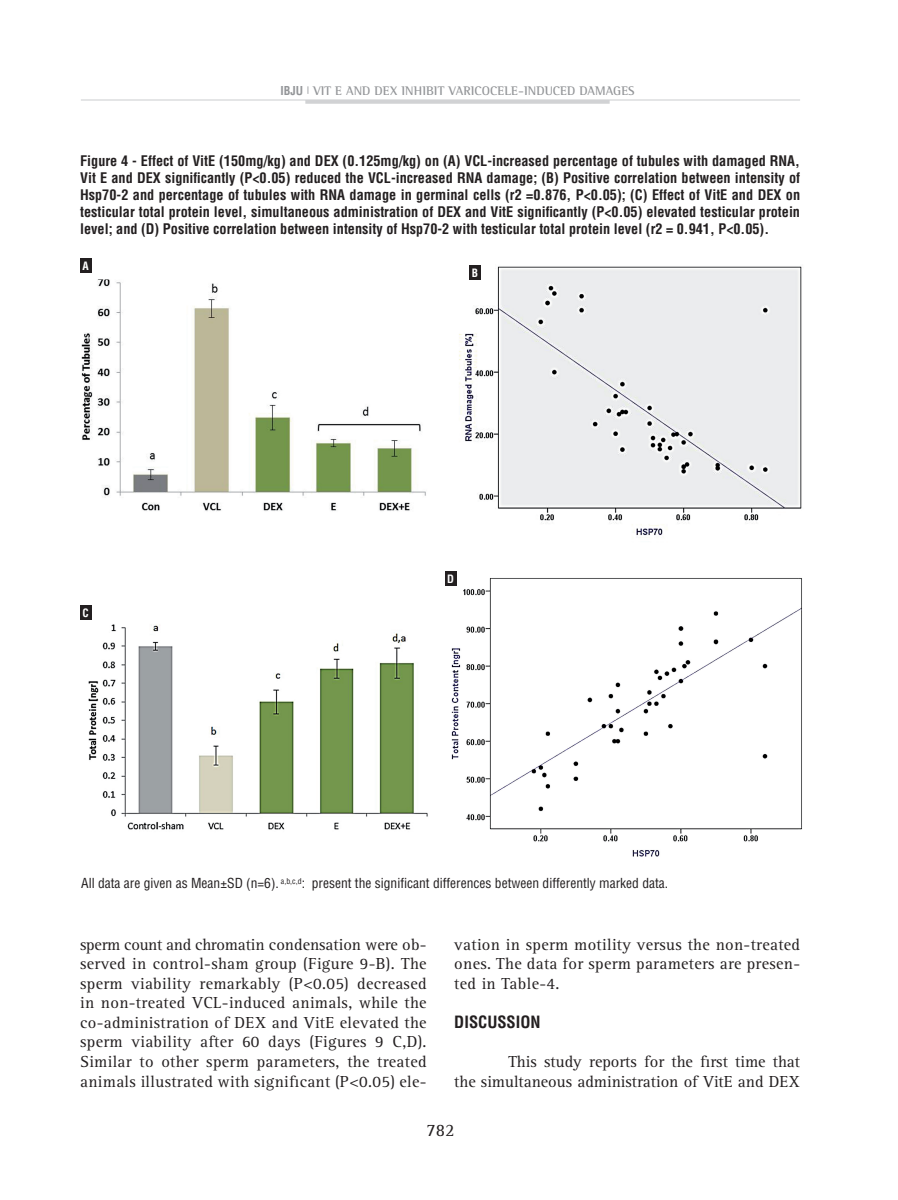
<style>
.page{position:relative;width:898px;height:1200px;background:#fff}
.page>*{position:absolute;margin:0;border:0;box-sizing:border-box;transform-origin:0 0}
.t1{font:18px "Rotis Serif";color:#231f20}
.t2{font:16.5px/19.5px "Rotis Serif";letter-spacing:.02em;color:#231f20;text-align:justify}
.t3{font:16.5px/19.5px "Rotis Serif";color:#231f20;text-align:right}
.t4{font:700 condensed 16.5px "Helvetica";color:#231f20}
.t5{font:700 condensed 14.25px/17.1px "Helvetica";color:#231f20;text-align:justify}
.t6{font:condensed 13.5px "Helvetica";color:#231f20}
.t7{font:700 12.75px "Rotis Semi Serif";color:#939598}
.t8{font:700 condensed 11.25px "Helvetica";color:#fff}
.s1{font-family:"Helvetica";font-stretch:condensed;font-size:12px}
</style>
<div class="page">
<hr style="left:81px;top:99px;width:718px;height:2px;background:#dcdddf">
<hr style="left:305px;top:100px;width:304px;height:4px;background:#d1d2d4">
<img style="left:81px;top:279px;width:345px;height:232px">
<img style="left:459px;top:265px;width:343px;height:273px">
<img style="left:80px;top:619px;width:348px;height:211px">
<img style="left:445px;top:571px;width:357px;height:286px">
<div style="left:80px;top:258px;width:12px;height:14px;background:#231f20"></div>
<div style="left:80px;top:604px;width:12px;height:15px;background:#231f20"></div>
<div style="left:469px;top:265px;width:11px;height:14px;background:#231f20"></div>
<div style="left:444px;top:571px;width:12px;height:14px;background:#231f20"></div>
<p class="t7" style="left:280px;top:83px;width:355px"><span class="s1">ibju</span> <sup>|</sup> VIT E AND DEX INHIBIT VARICOCELE-INDUCED DAMAGES</p>
<p class="t5" style="left:80px;top:152px;width:721px">Figure 4 - Effect of VitE (150mg/kg) and DEX (0.125mg/kg) on (A) VCL-increased percentage of tubules with damaged RNA, Vit E and DEX significantly (P&lt;0.05) reduced the VCL-increased RNA damage; (B) Positive correlation between intensity of Hsp70-2 and percentage of tubules with RNA damage in germinal cells (r2 =0.876, P&lt;0.05); (C) Effect of VitE and DEX on testicular total protein level, simultaneous administration of DEX and VitE significantly (P&lt;0.05) elevated testicular protein level; and (D) Positive correlation between intensity of Hsp70-2 with testicular total protein level (r2 = 0.941, P&lt;0.05).</p>
<p class="t8" style="left:82px;top:258px;width:8px">A</p>
<p class="t8" style="left:82px;top:605px;width:8px">C</p>
<p class="t8" style="left:471px;top:265px;width:8px">B</p>
<p class="t8" style="left:447px;top:572px;width:8px">D</p>
<p class="t6" style="left:81px;top:874px;width:588px">All data are given as Mean±SD (n=6). <sup>a,b,c,d</sup>: present the significant differences between differently marked data.</p>
<p class="t2" style="left:80px;top:934px;width:348px">sperm count and chromatin condensation were ob&shy;served in control-sham group (Figure 9-B). The sperm viability remarkably (P&lt;0.05) decreased in non-treated VCL-induced animals, while the co-administration of DEX and VitE elevated the sperm viability after 60 days (Figures 9 C,D).<br>Similar to other sperm parameters, the treated animals illustrated with significant (P&lt;0.05) ele-</p>
<p class="t2" style="left:454px;top:934px;width:347px">vation in sperm motility versus the non-treated ones. The data for sperm parameters are presen&shy;ted in Table-4.</p>
<p class="t4" style="left:454px;top:1011px;width:88px">DISCUSSION</p>
<p class="t3" style="left:454px;top:1051px;width:347px">This study reports for the first time that<br>the simultaneous administration of VitE and DEX</p>
<p class="t1" style="left:426px;top:1119px;width:30px">782</p>
</div>
